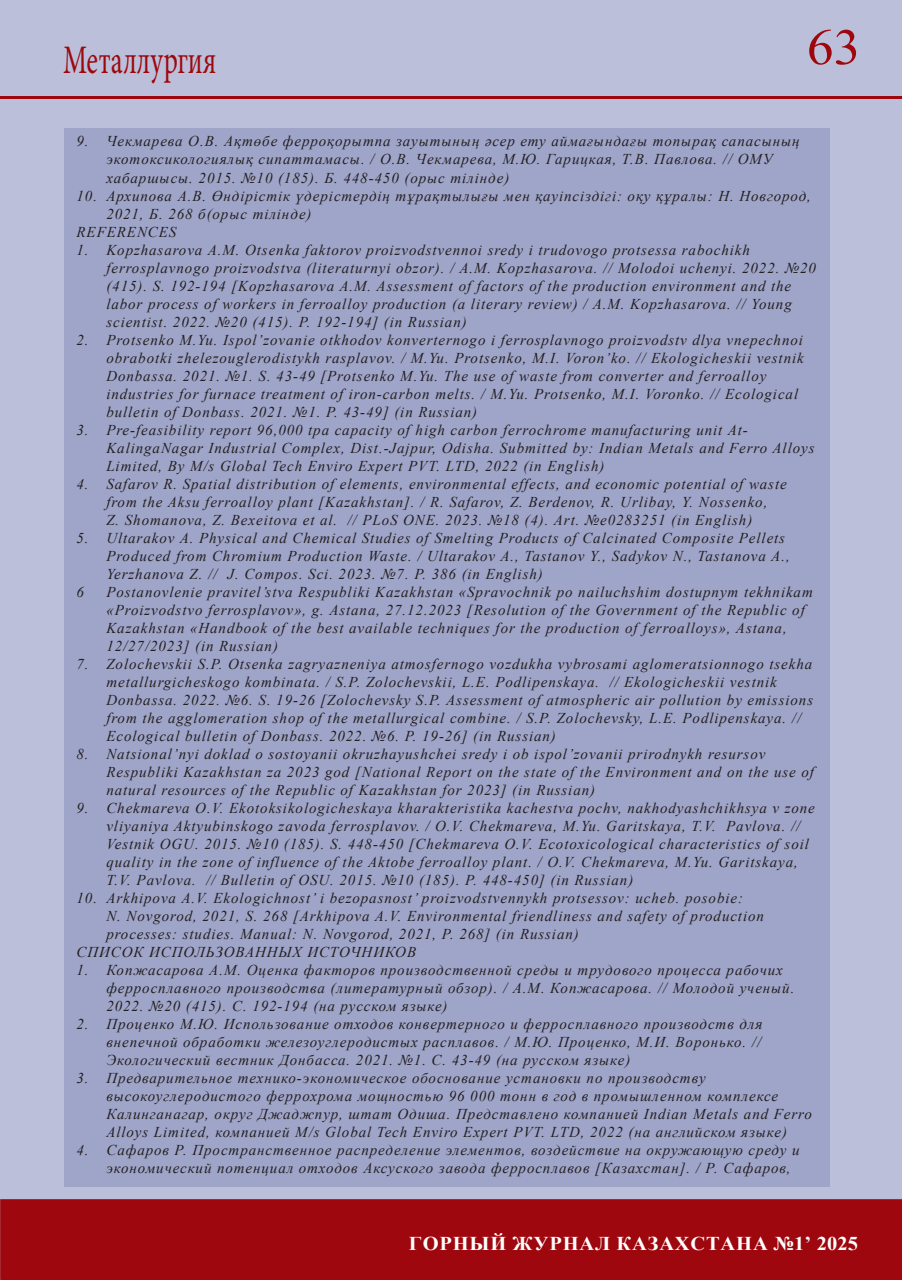
<style>
.page{position:relative;width:902px;height:1280px;background:#fff}
.page>*{position:absolute;margin:0;border:0;box-sizing:border-box;transform-origin:0 0}
.t1{font:51px "Times New Roman";color:#9d070d;scale:1.05 1}
.Рубрика{font:40.5px "Minion Pro";letter-spacing:.01em;color:#9d070d;scale:.67 1}
.t2{font:700 19.5px "Times New Roman";letter-spacing:.04em;color:#fff;scale:1.05 1}
.литература{font:italic 15px/18px "Times New Roman";letter-spacing:.06em;color:#231f20}
</style>
<div class="page">
<div style="left:1px;top:1px;width:900px;height:1278px;background:#bbbfd9"></div>
<hr style="left:1px;top:96px;width:900px;height:3px;background:#9d070d">
<svg style="left:0;top:1199px;width:1px;height:81px"></svg>
<div style="left:1px;top:1199px;width:900px;height:81px;background:#9d070d"></div>
<div style="left:64px;top:128px;width:765px;height:1058px;background:#9fa5c9"></div>
<p class="Рубрика" style="left:63px;top:33px;width:230px">Металлургия</p>
<h1 class="t1" style="left:806px;top:11px;width:53px">63</h1>
<p class="литература" style="left:106px;top:132px;width:694px;text-indent:-30px">9. Чекмарева О.В. Ақтөбе ферроқорытпа зауытының әсер ету аймағындағы топырақ сапасының экотоксикологиялық сипаттамасы. / О.В. Чекмарева, М.Ю. Гарицкая, Т.В. Павлова. // ОМУ хабаршысы. 2015. №10 (185). Б. 448-450 (орыс тілінде)</p>
<p class="литература" style="left:106px;top:186px;width:706px;text-indent:-30px">10. Архипова А.В. Өндірістік үдерістердің тұрақтылығы мен қауіпсіздігі: оқу құралы: Н. Новгород,<br>2021, Б. 268 б(орыс тілінде)</p>
<p class="литература" style="left:77px;top:222px;width:101px">REFERENCES</p>
<p class="литература" style="left:106px;top:240px;width:711px;text-indent:-30px">1. Kopzhasarova A.M. Otsenka faktorov proizvodstvennoi sredy i trudovogo protsessa rabochikh ferrosplavnogo proizvodstva (literaturnyi obzor). / A.M. Kopzhasarova. // Molodoi uchenyi. 2022. №20 (415). S. 192-194 [Kopzhasarova A.M. Assessment of factors of the production environment and the labor process of workers in ferroalloy production (a literary review) / A.M. Kopzhasarova. // Young scientist. 2022. №20 (415). P. 192-194] (in Russian)</p>
<p class="литература" style="left:106px;top:330px;width:699px;text-indent:-30px">2. Protsenko M.Yu. Ispol’zovanie otkhodov konverternogo i ferrosplavnogo proizvodstv dlya vnepechnoi obrabotki zhelezouglerodistykh rasplavov. / M.Yu. Protsenko, M.I. Voron’ko. // Ekologicheskii vestnik Donbassa. 2021. №1. S. 43-49 [Protsenko M.Yu. The use of waste from converter and ferroalloy industries for furnace treatment of iron-carbon melts. / M.Yu. Protsenko, M.I. Voronko. // Ecological bulletin of Donbass. 2021. №1. P. 43-49] (in Russian)</p>
<p class="литература" style="left:106px;top:420px;width:709px;text-indent:-30px">3. Pre-feasibility report 96,000 tpa capacity of high carbon ferrochrome manufacturing unit At-<br>KalingaNagar Industrial Complex, Dist.-Jajpur, Odisha. Submitted by: Indian Metals and Ferro Alloys<br>Limited, By M/s Global Tech Enviro Expert PVT. LTD, 2022 (in English)</p>
<p class="литература" style="left:106px;top:474px;width:681px;text-indent:-30px">4. Safarov R. Spatial distribution of elements, environmental effects, and economic potential of waste from the Aksu ferroalloy plant [Kazakhstan]. / R. Safarov, Z. Berdenov, R. Urlibay, Y. Nossenko,<br>Z. Shomanova, Z. Bexeitova et al. // PLoS ONE. 2023. №18 (4). Art. №e0283251 (in English)</p>
<p class="литература" style="left:106px;top:528px;width:684px;text-indent:-30px">5. Ultarakov A. Physical and Chemical Studies of Smelting Products of Calcinated Composite Pellets<br>Produced from Chromium Production Waste. / Ultarakov A., Tastanov Y., Sadykov N., Tastanova A.,<br>Yerzhanova Z. // J. Compos. Sci. 2023. №7. P. 386 (in English)</p>
<p class="литература" style="left:77px;top:582px;width:9px">6</p>
<p class="литература" style="left:106px;top:582px;width:708px">Postanovlenie pravitel’stva Respubliki Kazakhstan «Spravochnik po nailuchshim dostupnym tekhnikam «Proizvodstvo ferrosplavov», g. Astana, 27.12.2023 [Resolution of the Government of the Republic of Kazakhstan «Handbook of the best available techniques for the production of ferroalloys», Astana, 12/27/2023] (in Russian)</p>
<p class="литература" style="left:106px;top:654px;width:708px;text-indent:-30px">7. Zolochevskii S.P. Otsenka zagryazneniya atmosfernogo vozdukha vybrosami aglomeratsionnogo tsekha metallurgicheskogo kombinata. / S.P. Zolochevskii, L.E. Podlipenskaya. // Ekologicheskii vestnik Donbassa. 2022. №6. S. 19-26 [Zolochevsky S.P. Assessment of atmospheric air pollution by emissions from the agglomeration shop of the metallurgical combine. / S.P. Zolochevsky, L.E. Podlipenskaya. // Ecological bulletin of Donbass. 2022. №6. P. 19-26] (in Russian)</p>
<p class="литература" style="left:106px;top:744px;width:709px;text-indent:-30px">8. Natsional’nyi doklad o sostoyanii okruzhayushchei sredy i ob ispol’zovanii prirodnykh resursov<br>Respubliki Kazakhstan za 2023 god [National Report on the state of the Environment and on the use of natural resources of the Republic of Kazakhstan for 2023] (in Russian)</p>
<p class="литература" style="left:106px;top:798px;width:710px;text-indent:-30px">9. Chekmareva O.V. Ekotoksikologicheskaya kharakteristika kachestva pochv, nakhodyashchikhsya v zone vliyaniya Aktyubinskogo zavoda ferrosplavov. / O.V. Chekmareva, M.Yu. Garitskaya, T.V. Pavlova. // Vestnik OGU. 2015. №10 (185). S. 448-450 [Chekmareva O.V. Ecotoxicological characteristics of soil quality in the zone of influence of the Aktobe ferroalloy plant. / O.V. Chekmareva, M.Yu. Garitskaya, T.V. Pavlova. // Bulletin of OSU. 2015. №10 (185). P. 448-450] (in Russian)</p>
<p class="литература" style="left:106px;top:888px;width:659px;text-indent:-30px">10. Arkhipova A.V. Ekologichnost’ i bezopasnost’ proizvodstvennykh protsessov: ucheb. posobie:<br>N. Novgorod, 2021, S. 268 [Arkhipova A.V. Environmental friendliness and safety of production processes: studies. Manual: N. Novgorod, 2021, P. 268] (in Russian)</p>
<p class="литература" style="left:77px;top:942px;width:341px">СПИСОК ИСПОЛЬЗОВАННЫХ ИСТОЧНИКОВ</p>
<p class="литература" style="left:106px;top:960px;width:689px;text-indent:-30px">1. Копжасарова А.М. Оценка факторов производственной среды и трудового процесса рабочих ферросплавного производства (литературный обзор). / А.М. Копжасарова. // Молодой ученый.<br>2022. №20 (415). С. 192-194 (на русском языке)</p>
<p class="литература" style="left:106px;top:1014px;width:657px;text-align:justify;text-indent:-30px">2. Проценко М.Ю. Использование отходов конвертерного и ферросплавного производств для внепечной обработки железоуглеродистых расплавов. / М.Ю. Проценко, М.И. Воронько. // Экологический вестник Донбасса. 2021. №1. С. 43-49 (на русском языке)</p>
<p class="литература" style="left:106px;top:1068px;width:707px;text-indent:-30px">3. Предварительное технико-экономическое обоснование установки по производству высокоуглеродистого феррохрома мощностью 96 000 тонн в год в промышленном комплексе Калинганагар, округ Джаджпур, штат Одиша. Представлено компанией Indian Metals and Ferro Alloys Limited, компанией M/s Global Tech Enviro Expert PVT. LTD, 2022 (на английском языке)</p>
<p class="литература" style="left:106px;top:1140px;width:694px;text-indent:-30px">4. Сафаров Р. Пространственное распределение элементов, воздействие на окружающую среду и экономический потенциал отходов Аксуского завода ферросплавов [Казахстан]. / Р. Сафаров,</p>
<h3 class="t2" style="left:409px;top:1229px;width:429px">ГОРНЫЙ ЖУРНАЛ КАЗАХСТАНА №1’ 2025</h3>
</div>
